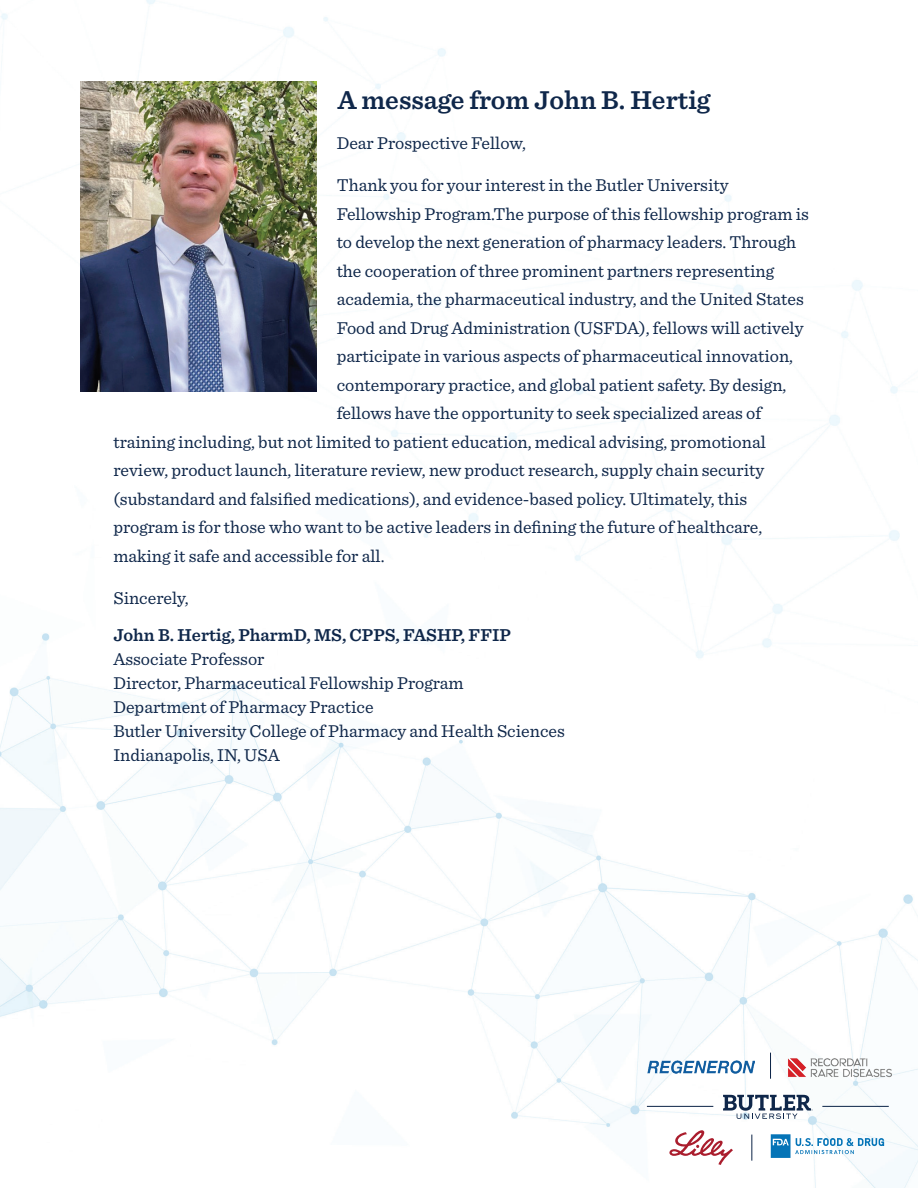
<style>
.page{position:relative;width:918px;height:1188px;background:#fff}
.page>*{position:absolute;margin:0;border:0;box-sizing:border-box;transform-origin:0 0}
.t1{font:600 27px "Sentinel";color:#0f274a}
.t2{font:18px/24px "Sentinel";color:#0f274a}
.t3{font:600 18px "Sentinel";color:#0f274a}
</style>
<div class="page">
<img style="left:0;top:0;width:918px;height:1188px">
<img style="left:80px;top:81px;width:236px;height:311px">
<svg style="left:669px;top:1130px;width:64px;height:35px"></svg>
<img style="left:648px;top:1061px;width:107px;height:13px">
<img style="left:786px;top:1056px;width:107px;height:23px">
<svg style="left:771px;top:1134px;width:113px;height:24px"></svg>
<svg style="left:723px;top:1095px;width:90px;height:24px"></svg>
<hr style="left:647px;top:1106px;width:66px;height:1px;background:#0f274a">
<svg style="left:770px;top:1053px;width:1px;height:26px"></svg>
<svg style="left:751px;top:1135px;width:1px;height:26px"></svg>
<hr style="left:822px;top:1106px;width:67px;height:1px;background:#0f274a">
<h1 class="t1" style="left:338px;top:79px;width:374px">A message from John B. Hertig</h1>
<p class="t2" style="left:337px;top:130px;width:191px">Dear Prospective Fellow,</p>
<p class="t2" style="left:337px;top:172px;width:393px">Thank you for your interest in the Butler University</p>
<p class="t2" style="left:337px;top:201px;width:474px">Fellowship Program.The purpose of this fellowship program is</p>
<p class="t2" style="left:337px;top:229px;width:461px">to develop the next generation of pharmacy leaders. Through</p>
<p class="t2" style="left:337px;top:258px;width:439px">the cooperation of three prominent partners representing</p>
<p class="t2" style="left:337px;top:286px;width:469px">academia, the pharmaceutical industry, and the United States</p>
<p class="t2" style="left:337px;top:315px;width:468px">Food and Drug Administration (USFDA), fellows will actively</p>
<p class="t2" style="left:337px;top:343px;width:458px">participate in various aspects of pharmaceutical innovation,</p>
<p class="t2" style="left:337px;top:372px;width:451px">contemporary practice, and global patient safety. By design,</p>
<p class="t2" style="left:337px;top:400px;width:426px">fellows have the opportunity to seek specialized areas of</p>
<p class="t2" style="left:113px;top:429px;width:654px">training including, but not limited to patient education, medical advising, promotional</p>
<p class="t2" style="left:113px;top:457px;width:652px">review, product launch, literature review, new product research, supply chain security</p>
<p class="t2" style="left:113px;top:486px;width:636px">(substandard and falsified medications), and evidence-based policy. Ultimately, this</p>
<p class="t2" style="left:113px;top:514px;width:650px">program is for those who want to be active leaders in defining the future of healthcare,</p>
<p class="t2" style="left:113px;top:543px;width:273px">making it safe and accessible for all.</p>
<p class="t2" style="left:113px;top:585px;width:77px">Sincerely,</p>
<p class="t3" style="left:113px;top:621px;width:399px">John B. Hertig, PharmD, MS, CPPS, FASHP, FFIP</p>
<p class="t2" style="left:113px;top:646px;width:453px">Associate Professor<br>Director, Pharmaceutical Fellowship Program<br>Department of Pharmacy Practice<br>Butler University College of Pharmacy and Health Sciences Indianapolis, IN, USA</p>
</div>
